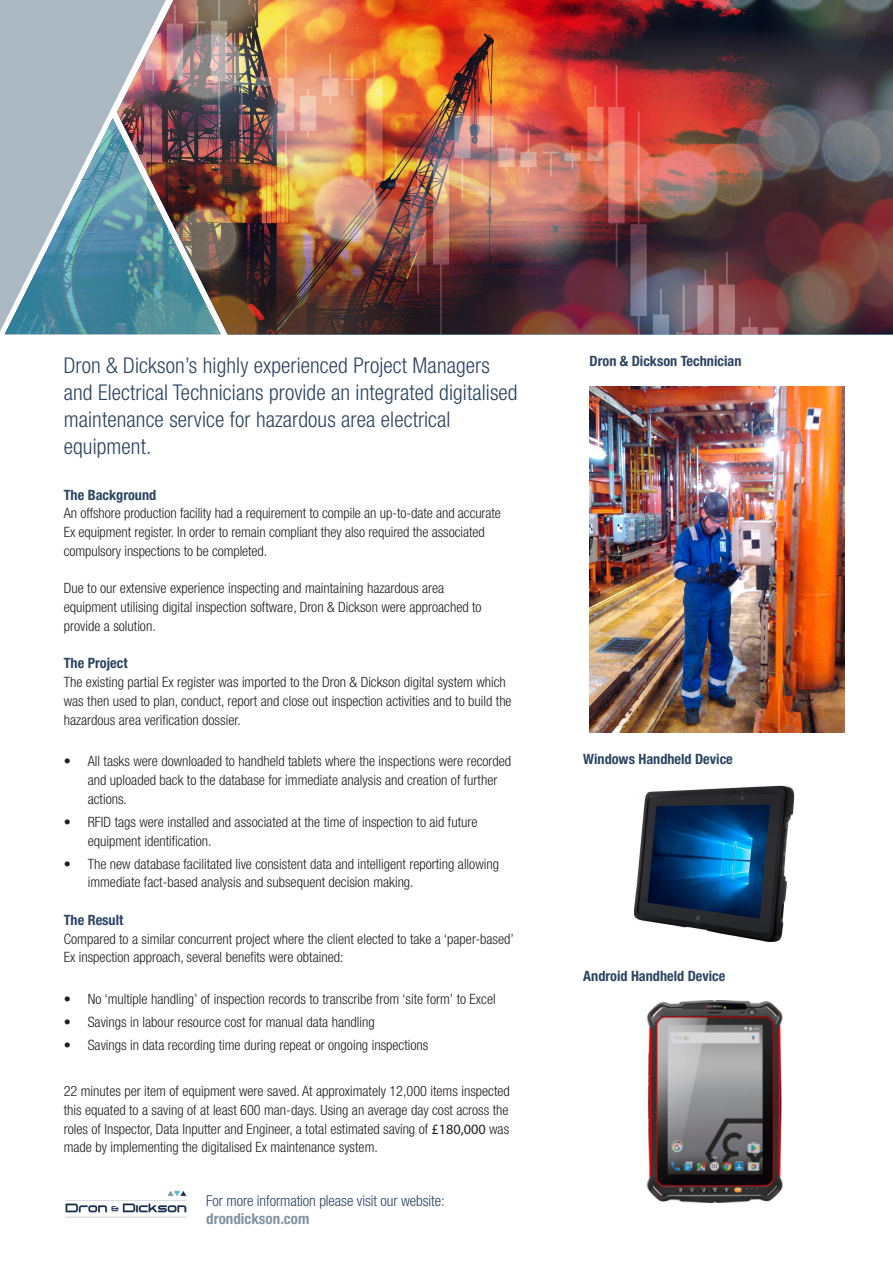
<style>
.page{position:relative;width:893px;height:1263px;background:#fff}
.page>*{position:absolute;margin:0;border:0;box-sizing:border-box;transform-origin:0 0}
.t1{font:300 condensed 21.75px/27px "Helvetica Neue LT Std";letter-spacing:.005em;color:#2b4562}
.t2{font:300 condensed 15px/18px "Helvetica Neue LT Std";letter-spacing:-.005em;color:#2b4562}
.t3{font:300 condensed 14.25px/18.8px "Helvetica Neue LT Std";color:#231f20}
.t4{font:700 condensed 14.25px "Helvetica Neue LT Std";color:#2b4562}
.s1{font-family:"Myriad Pro";font-weight:400;font-stretch:normal}
.s2{font-weight:700;color:#8193a1}
</style>
<div class="page">
<svg style="left:0;top:0;width:278px;height:335px;background:#acb9c2"></svg>
<img style="left:5px;top:0;width:888px;height:334px">
<img style="left:5px;top:118px;width:216px;height:216px">
<img style="left:590px;top:387px;width:254px;height:345px">
<img style="left:65px;top:1190px;width:122px;height:28px">
<img style="left:634px;top:785px;width:161px;height:157px">
<img style="left:646px;top:1001px;width:137px;height:201px">
<p class="t1" style="left:64px;top:351px;width:455px">Dron &amp; Dickson’s highly experienced Project Managers and Electrical Technicians provide an integrated digitalised maintenance service for hazardous area electrical equipment.</p>
<p class="t4" style="left:64px;top:486px;width:94px">The Background</p>
<p class="t3" style="left:64px;top:504px;width:439px">An offshore production facility had a requirement to compile an up-to-date and accurate<br>Ex equipment register. In order to remain compliant they also required the associated compulsory inspections to be completed.</p>
<p class="t3" style="left:64px;top:579px;width:382px">Due to our extensive experience inspecting and maintaining hazardous area</p>
<p class="t3" style="left:64px;top:597px;width:419px">equipment utilising digital inspection software, Dron &amp; Dickson were approached to</p>
<p class="t3" style="left:64px;top:616px;width:93px">provide a solution.</p>
<p class="t4" style="left:64px;top:655px;width:65px">The Project</p>
<p class="t3" style="left:64px;top:672px;width:449px">The existing partial Ex register was imported to the Dron &amp; Dickson digital system which was then used to plan, conduct, report and close out inspection activities and to build the hazardous area verification dossier.</p>
<p class="t3" style="left:88px;top:752px;width:425px;text-indent:-24px">• All tasks were downloaded to handheld tablets where the inspections were recorded and uploaded back to the database for immediate analysis and creation of further actions.</p>
<p class="t3" style="left:88px;top:812px;width:391px;text-indent:-24px">• RFID tags were installed and associated at the time of inspection to aid future equipment identification.</p>
<p class="t3" style="left:88px;top:854px;width:413px;text-indent:-24px">• The new database facilitated live consistent data and intelligent reporting allowing immediate fact-based analysis and subsequent decision making.</p>
<p class="t4" style="left:64px;top:911px;width:61px">The Result</p>
<p class="t3" style="left:64px;top:929px;width:452px">Compared to a similar concurrent project where the client elected to take a ‘paper-based’<br>Ex inspection approach, several benefits were obtained:</p>
<p class="t3" style="left:64px;top:989px;width:433px">• No ‘multiple handling’ of inspection records to transcribe from ‘site form’ to Excel</p>
<p class="t3" style="left:64px;top:1012px;width:312px">• Savings in labour resource cost for manual data handling</p>
<p class="t3" style="left:64px;top:1035px;width:366px">• Savings in data recording time during repeat or ongoing inspections</p>
<p class="t3" style="left:64px;top:1081px;width:448px;text-align:justify">22 minutes per item of equipment were saved. At approximately 12,000 items inspected this equated to a saving of at least 600 man-days. Using an average day cost across the roles of Inspector, Data Inputter and Engineer, a total estimated saving of <span class="s1">£180,000</span> was made by implementing the digitalised Ex maintenance system.</p>
<p class="t2" style="left:206px;top:1191px;width:240px">For more information please visit our website: <span class="s2">drondickson.com</span></p>
<p class="t4" style="left:590px;top:352px;width:153px">Dron &amp; Dickson Technician</p>
<p class="t4" style="left:583px;top:751px;width:151px">Windows Handheld Device</p>
<p class="t4" style="left:583px;top:967px;width:144px">Android Handheld Device</p>
</div>
